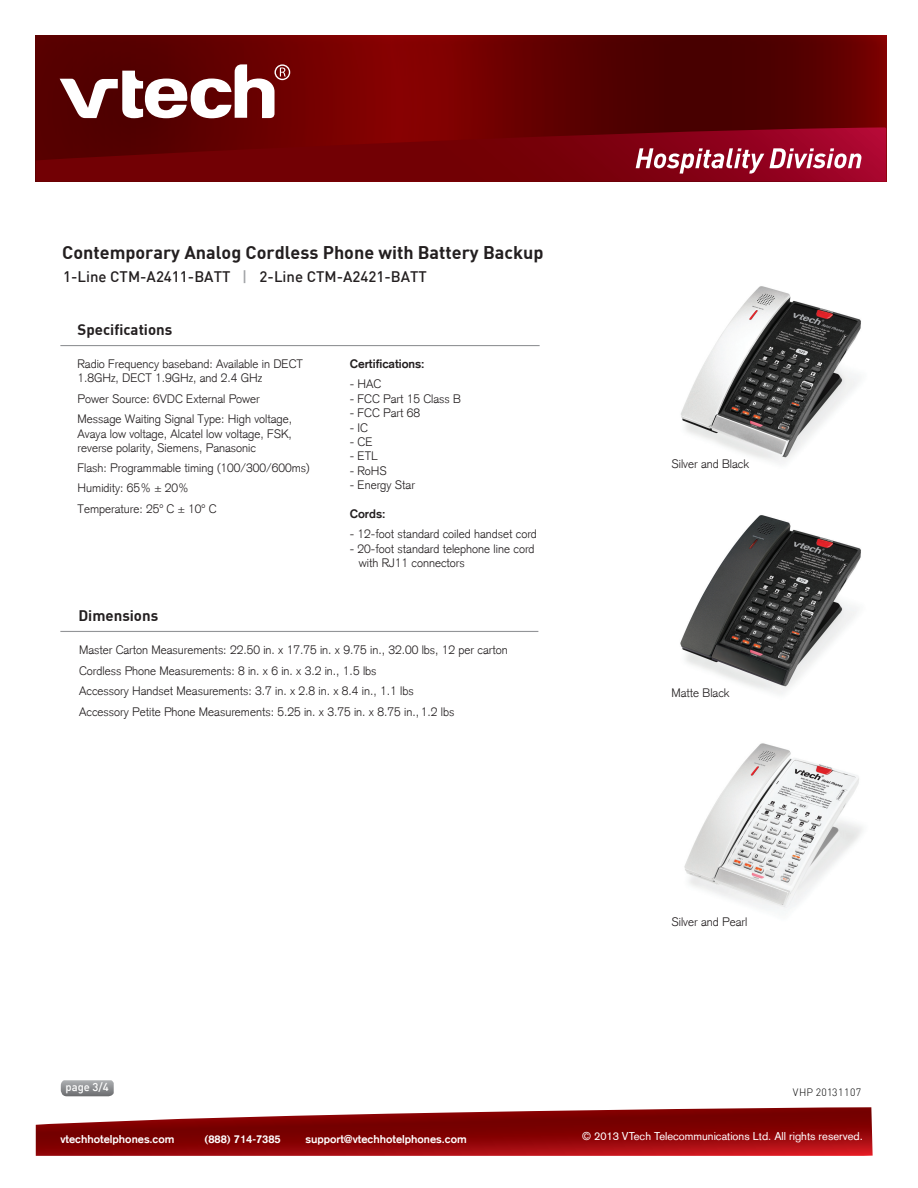
<style>
.page{position:relative;width:918px;height:1188px;background:#fff}
.page>*{position:absolute;margin:0;border:0;box-sizing:border-box;transform-origin:0 0}
.t1{font:700 18px "DIN";color:#231f20}
.t2{font:500 15px "DIN";color:#231f20}
.t3{font:700 15px "DIN";color:#231f20}
.t4{font:300 12px/20.4px "Basic Commercial LT";color:#231f20}
.t5{font:700 12px "Basic Commercial LT";color:#231f20}
.t6{font:500 11.25px "DIN";color:#fff}
.t7{font:700 11.1px "Basic Commercial LT";color:#fff}
.t8{font:11.1px "Basic Commercial LT";color:#fff}
.t9{font:300 10.5px "DIN";letter-spacing:.05em;color:#000001}
.s1{color:#a1a3a6}
</style>
<div class="page">
<img style="left:36px;top:35px;width:850px;height:92px">
<svg style="left:36px;top:127px;width:850px;height:55px;background:#740008"></svg>
<svg style="left:60px;top:64px;width:230px;height:54px"></svg>
<svg style="left:636px;top:148px;width:225px;height:26px"></svg>
<svg style="left:36px;top:1107px;width:837px;height:49px;background:#9b2628"></svg>
<svg style="left:61px;top:1080px;width:53px;height:16px"></svg>
<hr style="left:60px;top:345px;width:480px;height:1px;background:#939598">
<hr style="left:60px;top:631px;width:478px;height:1px;background:#939598">
<img style="left:681px;top:286px;width:180px;height:176px">
<img style="left:680px;top:515px;width:181px;height:179px">
<img style="left:684px;top:743px;width:179px;height:168px">
<h1 class="t1" style="left:62px;top:241px;width:483px">Contemporary Analog Cordless Phone with Battery Backup</h1>
<p class="t2" style="left:63px;top:267px;width:365px">1-Line CTM-A2411-BATT <span class="s1">|</span> 2-Line CTM-A2421-BATT</p>
<p class="t3" style="left:78px;top:320px;width:96px">Specifications</p>
<p class="t4" style="left:78px;top:357px;width:227px;line-height:14.4px">Radio Frequency baseband: Available in DECT<br>1.8GHz, DECT 1.9GHz, and 2.4 GHz</p>
<p class="t4" style="left:78px;top:388px;width:216px">Power Source: 6VDC External Power<br>Message Waiting Signal Type: High voltage,</p>
<p class="t4" style="left:78px;top:426px;width:216px;line-height:14.4px">Avaya low voltage, Alcatel low voltage, FSK, reverse polarity, Siemens, Panasonic</p>
<p class="t4" style="left:78px;top:458px;width:234px">Flash: Programmable timing (100/300/600ms)<br>Humidity: 65% ± 20%<br>Temperature: 25º C ± 10º C</p>
<p class="t5" style="left:350px;top:357px;width:76px">Certifications:</p>
<p class="t4" style="left:350px;top:374px;width:33px">- HAC</p>
<p class="t4" style="left:350px;top:388px;width:113px">- FCC Part 15 Class B</p>
<p class="t4" style="left:350px;top:403px;width:72px">- FCC Part 68</p>
<p class="t4" style="left:350px;top:417px;width:20px">- IC</p>
<p class="t4" style="left:350px;top:432px;width:24px">- CE</p>
<p class="t4" style="left:350px;top:446px;width:29px">- ETL</p>
<p class="t4" style="left:350px;top:460px;width:39px">- RoHS</p>
<p class="t4" style="left:350px;top:475px;width:67px">- Energy Star</p>
<p class="t5" style="left:350px;top:507px;width:37px">Cords:</p>
<p class="t4" style="left:350px;top:524px;width:189px">- 12-foot standard coiled handset cord</p>
<p class="t4" style="left:359px;top:541px;width:177px;line-height:14.4px;text-indent:-9px">- 20-foot standard telephone line cord with RJ11 connectors</p>
<p class="t3" style="left:78px;top:606px;width:81px">Dimensions</p>
<p class="t4" style="left:79px;top:640px;width:430px">Master Carton Measurements: 22.50 in. x 17.75 in. x 9.75 in., 32.00 lbs, 12 per carton Cordless Phone Measurements: 8 in. x 6 in. x 3.2 in., 1.5 lbs<br>Accessory Handset Measurements: 3.7 in. x 2.8 in. x 8.4 in., 1.1 lbs<br>Accessory Petite Phone Measurements: 5.25 in. x 3.75 in. x 8.75 in., 1.2 lbs</p>
<p class="t6" style="left:66px;top:1080px;width:45px">page 3/4</p>
<p class="t4" style="left:672px;top:454px;width:79px">Silver and Black</p>
<p class="t4" style="left:672px;top:683px;width:60px">Matte Black</p>
<p class="t4" style="left:672px;top:912px;width:77px">Silver and Pearl</p>
<p class="t9" style="left:793px;top:1086px;width:70px">VHP 0 31107</p>
<p class="t9" style="left:816px;top:1086px;width:18px">2 1</p>
<p class="t7" style="left:61px;top:1133px;width:115px">vtechhotelphones.com</p>
<p class="t8" style="left:582px;top:1130px;width:282px">© 2013 V ech elecommunications Ltd. All rights reserved.</p>
<p class="t8" style="left:629px;top:1130px;width:8px">T</p>
<p class="t8" style="left:654px;top:1130px;width:8px">T</p>
<p class="t7" style="left:205px;top:1133px;width:78px">(888) 714-7385</p>
<p class="t7" style="left:306px;top:1133px;width:163px">support@vtechhotelphones.com</p>
</div>
